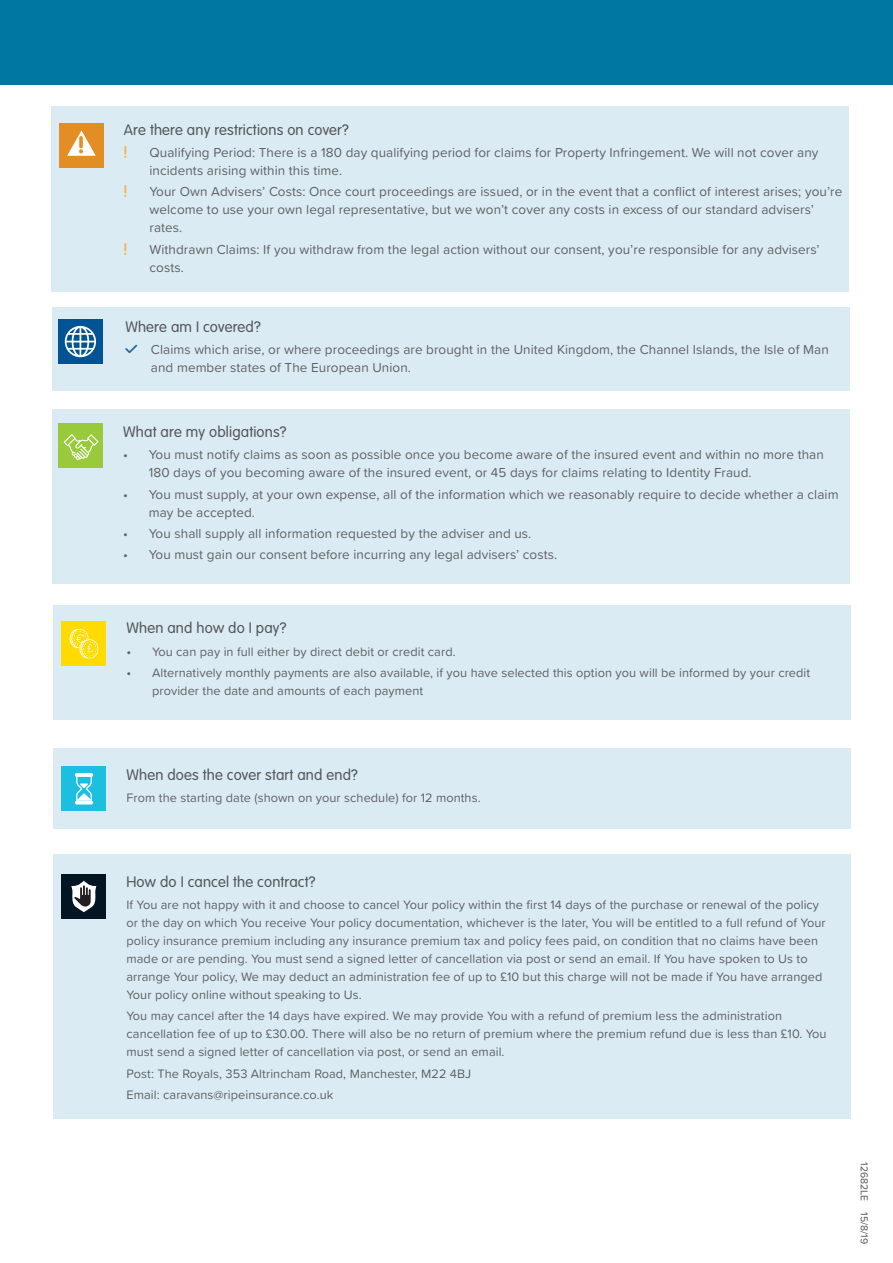
<style>
.page{position:relative;width:893px;height:1263px;background:#fff}
.page>*{position:absolute;margin:0;border:0;box-sizing:border-box;transform-origin:0 0}
.t1{font:900 23.4px "VAG Rounded Std";color:#e28e25}
.t2{font:300 15px "VAG Rounded Std";letter-spacing:.01em;color:#555659}
.t3{font:13.5px/18px "Proxima Soft";letter-spacing:.005em;color:#616164}
.t4{font:12.75px/18px "Proxima Soft";letter-spacing:.005em;color:#616164}
.t5{font:10.5px "Proxima Soft";color:#54565a}
.s1{font-size:13.5px}
</style>
<div class="page">
<div style="left:0;top:0;width:893px;height:85px;background:#0076a3"></div>
<div style="left:52px;top:307px;width:797px;height:84px;background:#daebf4"></div>
<div style="left:52px;top:409px;width:797px;height:175px;background:#daebf4"></div>
<div style="left:58px;top:423px;width:45px;height:45px;background:#99ca3b"></div>
<svg style="left:64px;top:434px;width:34px;height:26px"></svg>
<div style="left:58px;top:319px;width:45px;height:44px;background:#005495"></div>
<svg style="left:65px;top:326px;width:31px;height:31px"></svg>
<div style="left:51px;top:106px;width:798px;height:186px;background:#daebf4"></div>
<div style="left:59px;top:123px;width:44px;height:44px;background:#e28e25"></div>
<svg style="left:67px;top:130px;width:29px;height:26px"></svg>
<div style="left:53px;top:605px;width:797px;height:115px;background:#daebf4"></div>
<div style="left:53px;top:748px;width:797px;height:81px;background:#daebf4"></div>
<div style="left:53px;top:854px;width:797px;height:264px;background:#daebf4"></div>
<div style="left:62px;top:621px;width:44px;height:44px;background:#ffdb01"></div>
<svg style="left:70px;top:629px;width:28px;height:29px"></svg>
<div style="left:62px;top:766px;width:44px;height:45px;background:#1cbfdf"></div>
<hr style="left:75px;top:800px;width:18px;height:4px;background:#fff;border-radius:2px">
<hr style="left:75px;top:773px;width:18px;height:4px;background:#fff;border-radius:2px">
<svg style="left:76px;top:776px;width:16px;height:25px"></svg>
<div style="left:62px;top:874px;width:44px;height:44px;background:#011622"></div>
<svg style="left:71px;top:881px;width:25px;height:31px"></svg>
<h1 class="t1" style="left:78px;top:131px;width:8px">!</h1>
<p class="t2" style="left:124px;top:121px;width:226px">Are there any restrictions on cover?</p>
<p class="t3" style="left:149px;top:143px;width:670px">Qualifying Period: There is a 180 day qualifying period for claims for Property Infringement. We will not cover any incidents arising within this time.</p>
<p class="t3" style="left:149px;top:182px;width:694px">Your Own Advisers’ Costs: Once court proceedings are issued, or in the event that a conflict of interest arises; you’re welcome to use your own legal representative, but we won’t cover any costs in excess of our standard advisers’ rates.</p>
<p class="t3" style="left:149px;top:239px;width:672px">Withdrawn Claims: If you withdraw from the legal action without our consent, you’re responsible for any advisers’ costs.</p>
<p class="t2" style="left:125px;top:318px;width:137px">Where am I covered?</p>
<p class="t3" style="left:151px;top:340px;width:679px">Claims which arise, or where proceedings are brought in the United Kingdom, the Channel Islands, the Isle of Man and member states of The European Union.</p>
<p class="t2" style="left:123px;top:423px;width:165px">What are my obligations?</p>
<p class="t3" style="left:149px;top:445px;width:676px;text-indent:-26px">• You must notify claims as soon as possible once you become aware of the insured event and within no more than<br>180 days of you becoming aware of the insured event, or 45 days for claims relating to Identity Fraud.</p>
<p class="t3" style="left:149px;top:484px;width:691px;text-indent:-26px">• You must supply, at your own expense, all of the information which we reasonably require to decide whether a claim may be accepted.</p>
<p class="t3" style="left:123px;top:524px;width:410px">• You shall supply all information requested by the adviser and us.</p>
<p class="t3" style="left:123px;top:545px;width:435px">• You must gain our consent before incurring any legal advisers’ costs.</p>
<p class="t2" style="left:126px;top:620px;width:161px">When and how do I pay?</p>
<p class="t4" style="left:126px;top:642px;width:331px"><span class="s1">•</span> You can pay in full either by direct debit or credit card.</p>
<p class="t4" style="left:152px;top:663px;width:660px;text-indent:-26px"><span class="s1">•</span> Alternatively monthly payments are also available, if you have selected this option you will be informed by your credit provider the date and amounts of each payment</p>
<p class="t2" style="left:126px;top:766px;width:233px">When does the cover start and end?</p>
<p class="t4" style="left:126px;top:788px;width:356px">From the starting date (shown on your schedule) for 12 months.</p>
<p class="t2" style="left:126px;top:873px;width:190px">How do I cancel the contract?</p>
<p class="t4" style="left:126px;top:895px;width:701px">If You are not happy with it and choose to cancel Your policy within the first 14 days of the purchase or renewal of the policy or the day on which You receive Your policy documentation, whichever is the later, You will be entitled to a full refund of Your policy insurance premium including any insurance premium tax and policy fees paid, on condition that no claims have been made or are pending. You must send a signed letter of cancellation via post or send an email. If You have spoken to Us to arrange Your policy, We may deduct an administration fee of up to £10 but this charge will not be made if You have arranged Your policy online without speaking to Us.</p>
<p class="t4" style="left:126px;top:1006px;width:702px">You may cancel after the 14 days have expired. We may provide You with a refund of premium less the administration cancellation fee of up to £30.00. There will also be no return of premium where the premium refund due is less than £10. You must send a signed letter of cancellation via post, or send an email.</p>
<p class="t4" style="left:126px;top:1062px;width:346px;line-height:21.1px">Post: The Royals, 353 Altrincham Road, Manchester, M22 4BJ<br>Email: caravans@ripeinsurance.co.uk</p>
<p class="t5" style="left:872px;top:1162px;width:84px;rotate:90deg">12682LE 15/8/19</p>
</div>
